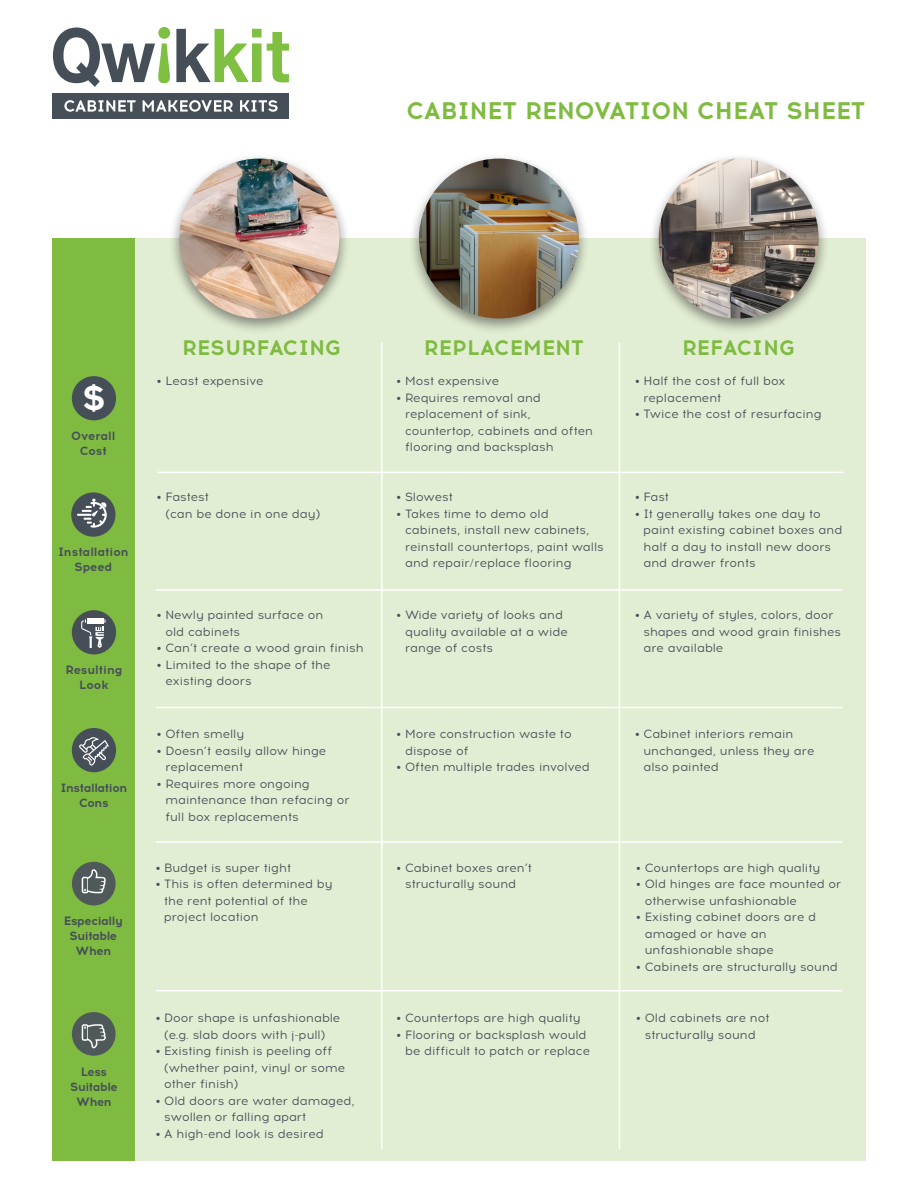
<style>
.page{position:relative;width:918px;height:1188px;background:#fff}
.page>*{position:absolute;margin:0;border:0;box-sizing:border-box;transform-origin:0 0}
.t1{font:700 34.5px "Acrom";color:#fff}
.t2{font:700 24px "Acrom";color:#7fbb41}
.t3{font:700 21px "Acrom";letter-spacing:.01em;color:#7fbb41}
.t4{font:12px/16.5px "Acrom";color:#464f58}
.t5{font:700 12px/15px "Acrom";letter-spacing:-.03em;color:#464f58;text-align:center}
.t6{font:700 12px/15px "Acrom";color:#464f58;text-align:center}
</style>
<div class="page">
<div style="left:53px;top:93px;width:236px;height:26px;background:#464f58"></div>
<svg style="left:53px;top:27px;width:117px;height:60px"></svg>
<svg style="left:176px;top:29px;width:113px;height:53px"></svg>
<svg style="left:64px;top:100px;width:72px;height:12px"></svg>
<svg style="left:143px;top:100px;width:90px;height:12px"></svg>
<svg style="left:240px;top:100px;width:38px;height:12px"></svg>
<div style="left:53px;top:239px;width:82px;height:922px;background:#7fbb41"></div>
<div style="left:135px;top:239px;width:731px;height:922px;background:#e2eed3"></div>
<div style="left:73px;top:729px;width:42px;height:42px;background:#464f58;border-radius:50%"></div>
<div style="left:72px;top:728px;width:44px;height:44px;border:2px solid #464f58;border-radius:50%"></div>
<svg style="left:79px;top:735px;width:30px;height:31px"></svg>
<div style="left:73px;top:611px;width:42px;height:42px;background:#464f58;border-radius:50%"></div>
<div style="left:72px;top:610px;width:44px;height:45px;border:2px solid #464f58;border-radius:50%"></div>
<div style="left:87px;top:618px;width:16px;height:6px;background:#fff"></div>
<svg style="left:81px;top:619px;width:25px;height:29px"></svg>
<div style="left:72px;top:494px;width:42px;height:42px;background:#464f58;border-radius:50%"></div>
<div style="left:71px;top:492px;width:45px;height:45px;border:2px solid #464f58;border-radius:50%"></div>
<svg style="left:77px;top:499px;width:30px;height:28px"></svg>
<div style="left:168px;top:152px;width:182px;height:182px;background:#231f20;opacity:.5"></div>
<img style="left:179px;top:159px;width:160px;height:159px;border-radius:80px">
<div style="left:408px;top:152px;width:182px;height:182px;background:#231f20;opacity:.5"></div>
<img style="left:419px;top:159px;width:160px;height:159px;border-radius:80px">
<div style="left:647px;top:152px;width:182px;height:182px;background:#231f20;opacity:.5"></div>
<img style="left:659px;top:159px;width:160px;height:159px;border-radius:80px">
<hr style="left:381px;top:342px;width:2px;height:807px;background:#fff">
<hr style="left:619px;top:342px;width:1px;height:807px;background:#fff">
<div style="left:72px;top:376px;width:44px;height:44px;background:#464f58;border-radius:50%"></div>
<hr style="left:157px;top:472px;width:687px;height:1px;background:#fff">
<hr style="left:156px;top:589px;width:686px;height:2px;background:#fff">
<hr style="left:156px;top:707px;width:686px;height:1px;background:#fff">
<hr style="left:156px;top:841px;width:686px;height:2px;background:#fff">
<hr style="left:156px;top:990px;width:686px;height:2px;background:#fff">
<div style="left:73px;top:863px;width:41px;height:41px;background:#505959;border-radius:50%"></div>
<div style="left:72px;top:862px;width:44px;height:43px;border:2px solid #505959;border-radius:50%"></div>
<svg style="left:82px;top:869px;width:24px;height:24px"></svg>
<div style="left:73px;top:1013px;width:41px;height:42px;background:#505959;border-radius:50%"></div>
<div style="left:72px;top:1012px;width:44px;height:44px;border:2px solid #505959;border-radius:50%"></div>
<svg style="left:82px;top:1024px;width:24px;height:24px"></svg>
<p class="t2" style="left:407px;top:93px;width:460px">CABINET RENOVATION CHEAT SHEET</p>
<p class="t1" style="left:82px;top:373px;width:25px">$</p>
<p class="t6" style="left:71px;top:428px;width:46px">Overall<br>Cost</p>
<p class="t6" style="left:58px;top:545px;width:72px">Installation<br>Speed</p>
<p class="t6" style="left:65px;top:662px;width:58px">Resulting<br>Look</p>
<p class="t5" style="left:61px;top:780px;width:68px">Installation<br>Cons</p>
<p class="t5" style="left:64px;top:913px;width:60px">Especially<br>Suitable<br>When</p>
<p class="t5" style="left:70px;top:1064px;width:49px">Less<br>Suitable<br>When</p>
<p class="t3" style="left:182px;top:333px;width:161px">RESURFACING</p>
<p class="t3" style="left:424px;top:333px;width:162px">REPLACEMENT</p>
<p class="t3" style="left:682px;top:333px;width:115px">REFACING</p>
<p class="t4" style="left:157px;top:373px;width:108px">• Least expensive</p>
<p class="t4" style="left:397px;top:373px;width:104px">• Most expensive</p>
<p class="t4" style="left:405px;top:390px;width:189px;text-indent:-8px">• Requires removal and replacement of sink, countertop, cabinets and often flooring and backsplash</p>
<p class="t4" style="left:165px;top:489px;width:156px;text-indent:-8px">• Fastest<br>(can be done in one day)</p>
<p class="t4" style="left:397px;top:489px;width:58px">• Slowest</p>
<p class="t4" style="left:405px;top:506px;width:200px;text-indent:-8px">• Takes time to demo old cabinets, install new cabinets, reinstall countertops, paint walls and repair/replace flooring</p>
<p class="t4" style="left:643px;top:373px;width:144px;text-indent:-8px">• Half the cost of full box replacement</p>
<p class="t4" style="left:635px;top:406px;width:188px">• Twice the cost of resurfacing</p>
<p class="t4" style="left:635px;top:489px;width:35px">• Fast</p>
<p class="t4" style="left:643px;top:506px;width:200px;text-indent:-8px">• It generally takes one day to paint existing cabinet boxes and half a day to install new doors and drawer fronts</p>
<p class="t4" style="left:165px;top:607px;width:160px;text-indent:-8px">• Newly painted surface on old cabinets</p>
<p class="t4" style="left:157px;top:640px;width:208px">• Can’t create a wood grain finish</p>
<p class="t4" style="left:165px;top:657px;width:166px;text-indent:-8px">• Limited to the shape of the existing doors</p>
<p class="t4" style="left:157px;top:726px;width:89px">• Often smelly</p>
<p class="t4" style="left:165px;top:743px;width:162px;text-indent:-8px">• Doesn’t easily allow hinge replacement</p>
<p class="t4" style="left:165px;top:776px;width:186px;text-indent:-8px">• Requires more ongoing maintenance than refacing or full box replacements</p>
<p class="t4" style="left:156px;top:860px;width:137px">• Budget is super tight</p>
<p class="t4" style="left:164px;top:876px;width:170px;text-indent:-8px">• This is often determined by the rent potential of the project location</p>
<p class="t4" style="left:156px;top:1010px;width:186px;text-align:center">• Door shape is unfashionable (e.g. slab doors with j-pull)</p>
<p class="t4" style="left:164px;top:1043px;width:183px;text-indent:-8px">• Existing finish is peeling off (whether paint, vinyl or some other finish)</p>
<p class="t4" style="left:164px;top:1093px;width:192px;text-indent:-8px">• Old doors are water damaged, swollen or falling apart</p>
<p class="t4" style="left:156px;top:1126px;width:170px">• A high-end look is desired</p>
<p class="t4" style="left:405px;top:607px;width:164px;text-indent:-8px">• Wide variety of looks and quality available at a wide range of costs</p>
<p class="t4" style="left:643px;top:607px;width:199px;text-indent:-8px">• A variety of styles, colors, door shapes and wood grain finishes are available</p>
<p class="t4" style="left:405px;top:726px;width:168px;text-indent:-8px">• More construction waste to dispose of</p>
<p class="t4" style="left:397px;top:759px;width:195px">• Often multiple trades involved</p>
<p class="t4" style="left:643px;top:726px;width:172px;text-indent:-8px">• Cabinet interiors remain unchanged, unless they are also painted</p>
<p class="t4" style="left:405px;top:860px;width:128px;text-indent:-8px">• Cabinet boxes aren’t structurally sound</p>
<p class="t4" style="left:636px;top:860px;width:185px">• Countertops are high quality</p>
<p class="t4" style="left:645px;top:876px;width:198px;text-indent:-8px">• Old hinges are face mounted or otherwise unfashionable</p>
<p class="t4" style="left:645px;top:909px;width:173px;text-indent:-8px">• Existing cabinet doors are d amaged or have an unfashionable shape</p>
<p class="t4" style="left:636px;top:959px;width:203px">• Cabinets are structurally sound</p>
<p class="t4" style="left:397px;top:1010px;width:185px">• Countertops are high quality</p>
<p class="t4" style="left:397px;top:1027px;width:195px;text-align:right">• Flooring or backsplash would be difficult to patch or replace</p>
<p class="t4" style="left:636px;top:1010px;width:135px;text-align:center">• Old cabinets are not structurally sound</p>
</div>
